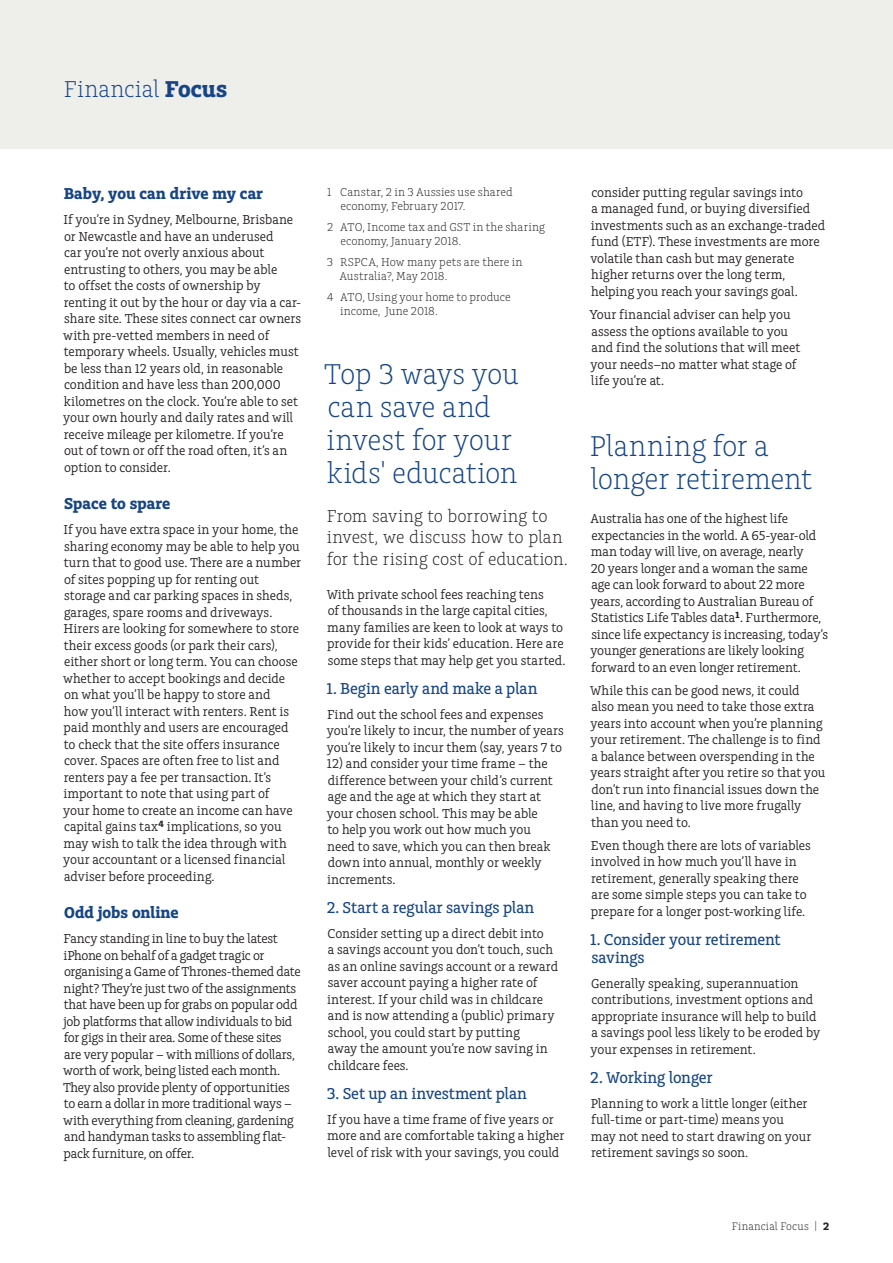
<style>
.page{position:relative;width:893px;height:1263px;background:#fff}
.page>*{position:absolute;margin:0;border:0;box-sizing:border-box;transform-origin:0 0}
.A4_Story_title{font:300 30px/33px "Charlie Std";letter-spacing:-.01em;color:#174584}
.A4_Title__cont{font:300 24px "Charlie Std";letter-spacing:.005em;color:#174584}
.A4_Intro_paragraph{font:300 18px/21.8px "Charlie Std";color:#231f20}
.A4_Sub_Heading_2{font:500 16.5px/18px "Charlie Std";letter-spacing:-.005em;color:#174584}
.A4_Sub_Heading_1{font:700 16.5px "Charlie Std";color:#174584}
.A4_Body_Copy{font:13.5px/16.5px "Charlie Std";letter-spacing:-.005em;color:#231f20}
.A4_Story_title-2{font:13.5px/16.5px "Charlie Std";color:#231f20}
.A4_Footnote{font:300 12px/14.2px "Charlie Std";letter-spacing:.005em;color:#231f20}
.t1{font:300 11.25px "Charlie Std";letter-spacing:.015em;color:#231f20}
.s1{font-weight:700}
</style>
<div class="page">
<div style="left:0;top:0;width:893px;height:149px;background:#eeeeeb"></div>
<p class="A4_Title__cont" style="left:64px;top:75px;width:165px">Financial <span class="s1">Focus</span></p>
<p class="A4_Sub_Heading_1" style="left:64px;top:184px;width:201px">Baby, you can drive my car</p>
<p class="A4_Body_Copy" style="left:63px;top:212px;width:240px">If you’re in Sydney, Melbourne, Brisbane or Newcastle and have an underused<br>car you’re not overly anxious about entrusting to others, you may be able<br>to offset the costs of ownership by renting it out by the hour or day via a car&shy;share site. These sites connect car owners with pre-vetted members in need of temporary wheels. Usually, vehicles must be less than 12 years old, in reasonable condition and have less than 200,000 kilometres on the clock. You’re able to set your own hourly and daily rates and will receive mileage per kilometre. If you’re out of town or off the road often, it’s an option to consider.</p>
<p class="A4_Sub_Heading_1" style="left:64px;top:494px;width:108px">Space to spare</p>
<p class="A4_Body_Copy" style="left:63px;top:522px;width:240px">If you have extra space in your home, the sharing economy may be able to help you turn that to good use. There are a number of sites popping up for renting out storage and car parking spaces in sheds, garages, spare rooms and driveways.<br>Hirers are looking for somewhere to store their excess goods (or park their cars), either short or long term. You can choose whether to accept bookings and decide on what you’ll be happy to store and<br>how you’ll interact with renters. Rent is paid monthly and users are encouraged to check that the site offers insurance cover. Spaces are often free to list and renters pay a fee per transaction. It’s important to note that using part of<br>your home to create an income can have capital gains tax<sup>4</sup> implications, so you may wish to talk the idea through with your accountant or a licensed financial adviser before proceeding.</p>
<p class="A4_Sub_Heading_1" style="left:64px;top:903px;width:116px">Odd jobs online</p>
<p class="A4_Body_Copy" style="left:63px;top:931px;width:239px">Fancy standing in line to buy the latest iPhone on behalf of a gadget tragic or organising a Game of Thrones-themed date night? They’re just two of the assignments that have been up for grabs on popular odd job platforms that allow individuals to bid for gigs in their area. Some of these sites are very popular – with millions of dollars, worth of work, being listed each month.<br>They also provide plenty of opportunities to earn a dollar in more traditional ways – with everything from cleaning, gardening and handyman tasks to assembling flat&shy;pack furniture, on offer.</p>
<p class="A4_Footnote" style="left:340px;top:185px;width:174px;text-indent:-13px">1 Canstar, 2 in 3 Aussies use shared economy, February 2017.</p>
<p class="A4_Footnote" style="left:340px;top:220px;width:206px;text-indent:-13px">2 ATO, Income tax and GST in the sharing economy, January 2018.</p>
<p class="A4_Footnote" style="left:339px;top:255px;width:185px;text-indent:-13px">3 RSPCA, How many pets are there in<br>Australia?, May 2018.</p>
<p class="A4_Footnote" style="left:340px;top:289px;width:172px;text-indent:-13px">4 ATO, Using your home to produce income, June 2018.</p>
<p class="A4_Story_title" style="left:324px;top:358px;width:197px">Top 3 ways you can save and invest for your kids' education</p>
<p class="A4_Intro_paragraph" style="left:327px;top:505px;width:243px">From saving to borrowing to invest, we discuss how to plan for the rising cost of education.</p>
<p class="A4_Body_Copy" style="left:327px;top:586px;width:240px">With private school fees reaching tens<br>of thousands in the large capital cities, many families are keen to look at ways to provide for their kids’ education. Here are some steps that may help get you started.</p>
<p class="A4_Sub_Heading_2" style="left:326px;top:679px;width:212px">1. Begin early and make a plan</p>
<p class="A4_Body_Copy" style="left:327px;top:706px;width:239px">Find out the school fees and expenses you’re likely to incur, the number of years you’re likely to incur them (say, years 7 to</p>
<p class="A4_Body_Copy" style="left:327px;top:756px;width:228px">12) and consider your time frame – the difference between your child’s current age and the age at which they start at your chosen school. This may be able to help you work out how much you need to save, which you can then break down into annual, monthly or weekly increments.</p>
<p class="A4_Sub_Heading_2" style="left:327px;top:898px;width:209px">2. Start a regular savings plan</p>
<p class="A4_Body_Copy" style="left:327px;top:925px;width:232px">Consider setting up a direct debit into<br>a savings account you don’t touch, such as an online savings account or a reward saver account paying a higher rate of interest. If your child was in childcare and is now attending a (public) primary school, you could start by putting<br>away the amount you’re now saving in childcare fees.</p>
<p class="A4_Sub_Heading_2" style="left:327px;top:1084px;width:202px">3. Set up an investment plan</p>
<p class="A4_Body_Copy" style="left:327px;top:1111px;width:239px">If you have a time frame of five years or more and are comfortable taking a higher level of risk with your savings, you could</p>
<p class="A4_Body_Copy" style="left:590px;top:184px;width:236px">consider putting regular savings into<br>a managed fund, or buying diversified investments such as an exchange-traded fund (ETF). These investments are more volatile than cash but may generate higher returns over the long term, helping you reach your savings goal.</p>
<p class="A4_Story_title-2" style="left:589px;top:307px;width:212px">Your financial adviser can help you assess the options available to you and find the solutions that will meet your needs–no matter what stage of life you’re at.</p>
<p class="A4_Story_title" style="left:590px;top:430px;width:224px">Planning for a longer retirement</p>
<p class="A4_Body_Copy" style="left:590px;top:510px;width:239px">Australia has one of the highest life expectancies in the world. A 65-year-old man today will live, on average, nearly<br>20 years longer and a woman the same age can look forward to about 22 more years, according to Australian Bureau of Statistics Life Tables data<sup>1</sup>. Furthermore, since life expectancy is increasing, today’s younger generations are likely looking forward to an even longer retirement.</p>
<p class="A4_Body_Copy" style="left:590px;top:682px;width:237px">While this can be good news, it could also mean you need to take those extra years into account when you’re planning your retirement. The challenge is to find a balance between overspending in the years straight after you retire so that you don’t run into financial issues down the line, and having to live more frugally than you need to.</p>
<p class="A4_Body_Copy" style="left:591px;top:837px;width:222px">Even though there are lots of variables involved in how much you’ll have in retirement, generally speaking there are some simple steps you can take to prepare for a longer post-working life.</p>
<p class="A4_Sub_Heading_2" style="left:590px;top:931px;width:192px">1. Consider your retirement savings</p>
<p class="A4_Body_Copy" style="left:590px;top:975px;width:231px">Generally speaking, superannuation contributions, investment options and appropriate insurance will help to build a savings pool less likely to be eroded by your expenses in retirement.</p>
<p class="A4_Sub_Heading_2" style="left:590px;top:1069px;width:124px">2. Working longer</p>
<p class="A4_Body_Copy" style="left:591px;top:1095px;width:222px">Planning to work a little longer (either full-time or part-time) means you may not need to start drawing on your retirement savings so soon.</p>
<p class="t1" style="left:732px;top:1220px;width:99px">Financial Focus | <span class="s1">2</span></p>
</div>
